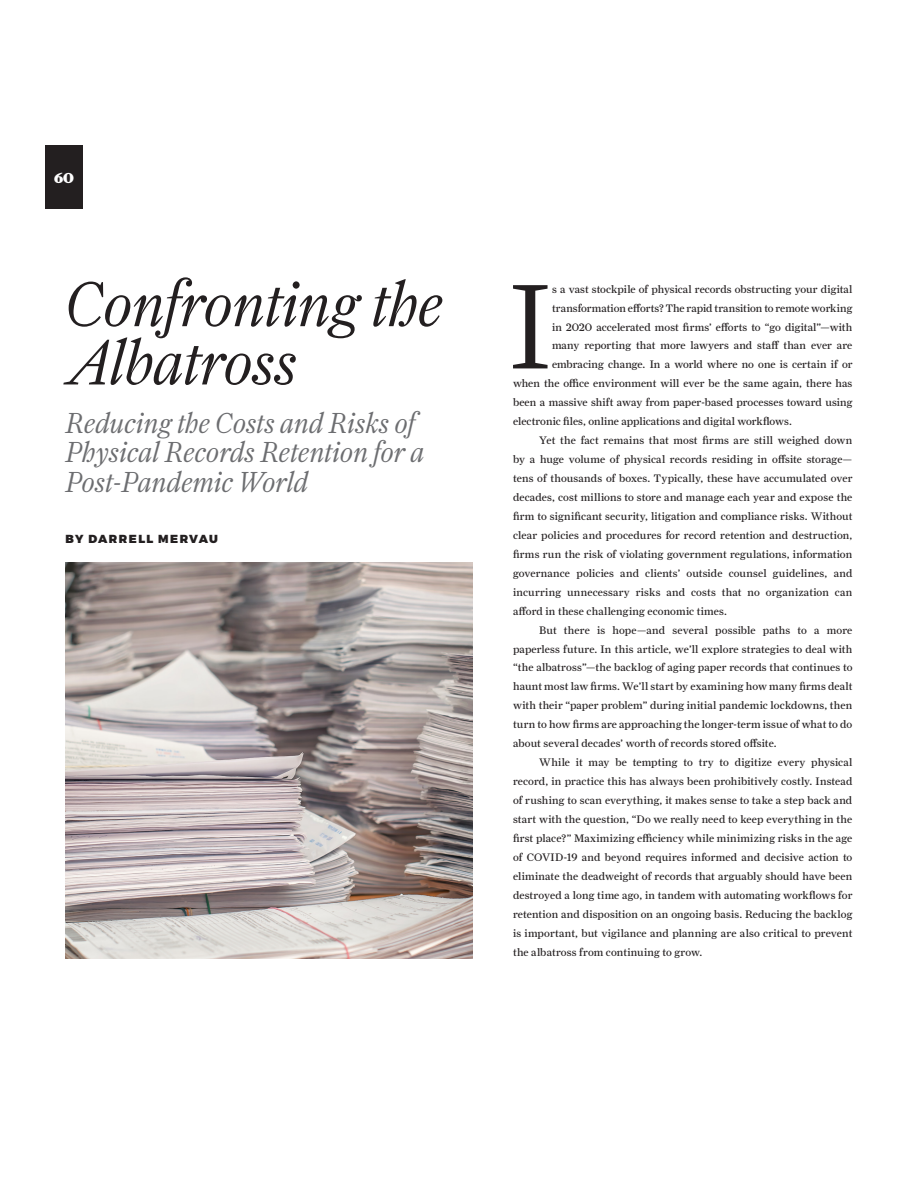
<style>
.page{position:relative;width:918px;height:1188px;background:#fff}
.page>*{position:absolute;margin:0;border:0;box-sizing:border-box;transform-origin:0 0}
.t1{font:300 121.05px "Farnham Display";color:#231f20}
.t2{font:italic 300 64.05px/58.3px "Farnham Display";letter-spacing:-.015em;color:#231f20}
.t3{font:italic 300 29.1px/29.1px "Farnham Display";letter-spacing:-.005em;color:#6c6d70}
.t4{font:900 14.55px "Farnham Display";color:#fff}
.t5{font:900 11.7px "Montserrat";letter-spacing:.115em;color:#231f20}
.t6{font:10.95px "Farnham Display";letter-spacing:.01em;color:#231f20}
</style>
<div class="page">
<div style="left:45px;top:146px;width:38px;height:63px;background:#231f20"></div>
<img style="left:66px;top:563px;width:406px;height:396px">
<p class="t4" style="left:54px;top:169px;width:21px">60</p>
<p class="t2" style="left:66px;top:275px;width:379px">Confronting the<br>Albatross</p>
<p class="t3" style="left:66px;top:409px;width:360px">Reducing the Costs and Risks of<br>Physical Records Retention for a<br>Post-Pandemic World</p>
<p class="t5" style="left:66px;top:531px;width:154px">BY DARRELL MERVAU</p>
<p class="t1" style="left:507px;top:257px;width:47px">I</p>
<p class="t6" style="left:552px;top:282px;width:302px">s a vast stockpile of physical records obstructing your digital</p>
<p class="t6" style="left:552px;top:301px;width:302px">transformation efforts? The rapid transition to remote working</p>
<p class="t6" style="left:552px;top:320px;width:302px">in 2020 accelerated most firms’ efforts to “go digital”—with</p>
<p class="t6" style="left:552px;top:339px;width:302px">many reporting that more lawyers and staff than ever are</p>
<p class="t6" style="left:552px;top:358px;width:302px">embracing change. In a world where no one is certain if or</p>
<p class="t6" style="left:513px;top:377px;width:341px">when the office environment will ever be the same again, there has</p>
<p class="t6" style="left:513px;top:396px;width:341px">been a massive shift away from paper-based processes toward using</p>
<p class="t6" style="left:513px;top:415px;width:280px">electronic files, online applications and digital workflows.</p>
<p class="t6" style="left:539px;top:434px;width:315px">Yet the fact remains that most firms are still weighed down</p>
<p class="t6" style="left:513px;top:453px;width:341px">by a huge volume of physical records residing in offsite storage—</p>
<p class="t6" style="left:513px;top:472px;width:341px">tens of thousands of boxes. Typically, these have accumulated over</p>
<p class="t6" style="left:513px;top:491px;width:341px">decades, cost millions to store and manage each year and expose the</p>
<p class="t6" style="left:513px;top:510px;width:341px">firm to significant security, litigation and compliance risks. Without</p>
<p class="t6" style="left:513px;top:529px;width:341px">clear policies and procedures for record retention and destruction,</p>
<p class="t6" style="left:513px;top:548px;width:341px">firms run the risk of violating government regulations, information</p>
<p class="t6" style="left:513px;top:567px;width:341px">governance policies and clients’ outside counsel guidelines, and</p>
<p class="t6" style="left:513px;top:586px;width:341px">incurring unnecessary risks and costs that no organization can</p>
<p class="t6" style="left:513px;top:604px;width:216px">afford in these challenging economic times.</p>
<p class="t6" style="left:539px;top:623px;width:315px">But there is hope—and several possible paths to a more</p>
<p class="t6" style="left:513px;top:642px;width:341px">paperless future. In this article, we’ll explore strategies to deal with</p>
<p class="t6" style="left:513px;top:661px;width:341px">“the albatross”—the backlog of aging paper records that continues to</p>
<p class="t6" style="left:513px;top:680px;width:341px">haunt most law firms. We’ll start by examining how many firms dealt</p>
<p class="t6" style="left:513px;top:699px;width:341px">with their “paper problem” during initial pandemic lockdowns, then</p>
<p class="t6" style="left:513px;top:718px;width:341px">turn to how firms are approaching the longer-term issue of what to do</p>
<p class="t6" style="left:513px;top:737px;width:265px">about several decades’ worth of records stored offsite.</p>
<p class="t6" style="left:539px;top:756px;width:315px">While it may be tempting to try to digitize every physical</p>
<p class="t6" style="left:513px;top:775px;width:341px">record, in practice this has always been prohibitively costly. Instead</p>
<p class="t6" style="left:513px;top:794px;width:341px">of rushing to scan everything, it makes sense to take a step back and</p>
<p class="t6" style="left:513px;top:813px;width:341px">start with the question, “Do we really need to keep everything in the</p>
<p class="t6" style="left:513px;top:832px;width:341px">first place?” Maximizing efficiency while minimizing risks in the age</p>
<p class="t6" style="left:513px;top:851px;width:341px">of COVID-19 and beyond requires informed and decisive action to</p>
<p class="t6" style="left:513px;top:870px;width:341px">eliminate the deadweight of records that arguably should have been</p>
<p class="t6" style="left:513px;top:889px;width:341px">destroyed a long time ago, in tandem with automating workflows for</p>
<p class="t6" style="left:513px;top:907px;width:341px">retention and disposition on an ongoing basis. Reducing the backlog</p>
<p class="t6" style="left:513px;top:926px;width:341px">is important, but vigilance and planning are also critical to prevent</p>
<p class="t6" style="left:513px;top:945px;width:191px">the albatross from continuing to grow.</p>
</div>
